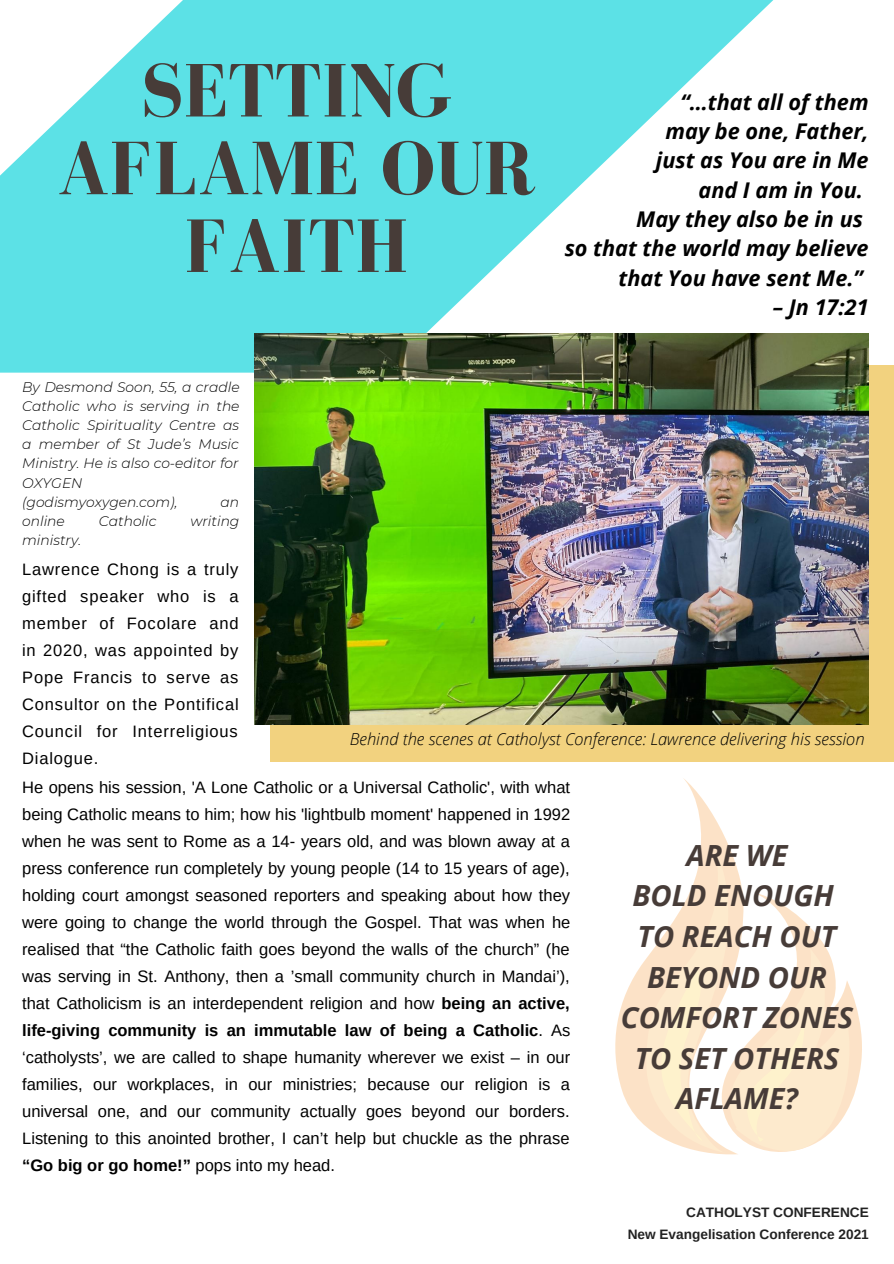
<style>
.page{position:relative;width:894px;height:1264px;background:#fff}
.page>*{position:absolute;margin:0;border:0;box-sizing:border-box;transform-origin:0 0}
.t1{font:700 77.7px/77.7px "Bodoni FLF";color:#473c38;text-align:center}
.t2{font:italic 700 29.1px/40.5px "Open Sans";color:#473c38;text-align:center}
.t3{font:italic 700 21.6px/29.2px "Open Sans";color:#000;text-align:right}
.t4{font:16.5px/27px "Arimo";letter-spacing:.025em;color:#000;text-align:justify}
.t5{font:italic 300 16.5px "Open Sans";color:#000}
.t6{font:italic 300 13.8px/19.2px "Montserrat";color:#000}
.t7{font:700 13.65px "Arimo";color:#222}
.s1{color:#fff}
.s2{font-weight:700}
</style>
<div class="page">
<div style="left:270px;top:365px;width:623px;height:397px;background:#f2d27f"></div>
<svg style="left:0;top:0;width:869px;height:372px;fill:#5ce1e6"></svg>
<svg style="left:615px;top:778px;width:115px;height:348px"></svg>
<svg style="left:645px;top:849px;width:217px;height:306px"></svg>
<img style="left:254px;top:333px;width:613px;height:391px">
<p class="t1" style="left:57px;top:51px;width:480px">SETTING<br>AFLAME OUR<br>FAITH</p>
<p class="t6" style="left:22px;top:377px;width:219px">By Desmond Soon, 55, a cradle<br>Catholic who is serving in the<br>Catholic Spirituality Centre as a member of St Jude’s Music<br>Ministry. He is also co-editor for<br>OXYGEN (godismyoxygen.com),</p>
<p class="t6" style="left:220px;top:492px;width:20px">an</p>
<p class="t3" style="left:680px;top:87px;width:190px">“…that all of them</p>
<p class="t3" style="left:665px;top:116px;width:204px">may be one, Father,</p>
<p class="t3" style="left:655px;top:145px;width:214px">just as You are in Me</p>
<p class="t3" style="left:698px;top:175px;width:166px">and I am in You.</p>
<p class="t3" style="left:636px;top:204px;width:228px">May they also be in us</p>
<p class="t3" style="left:564px;top:233px;width:305px">so that the world may believe that You have sent Me.”</p>
<p class="t3" style="left:772px;top:292px;width:97px">– Jn 17:21</p>
<p class="t6" style="left:22px;top:511px;width:44px">online</p>
<p class="t6" style="left:99px;top:511px;width:59px">Catholic</p>
<p class="t6" style="left:190px;top:511px;width:50px">writing</p>
<p class="t6" style="left:22px;top:530px;width:60px">ministry.</p>
<p class="t4" style="left:22px;top:555px;width:218px">Lawrence Chong is a truly gifted speaker who is a member of Focolare and in 2020, was appointed by Pope Francis to serve as Consultor on the Pontifical Council for Interreligious Dialogue. <span class="s1">sd</span></p>
<p class="t5" style="left:350px;top:727px;width:516px">Behind the scenes at Catholyst Conference: Lawrence delivering his session</p>
<p class="t4" style="left:22px;top:773px;width:549px">He opens his session, 'A Lone Catholic or a Universal Catholic', with what being Catholic means to him; how his 'lightbulb moment' happened in 1992 when he was sent to Rome as a 14- years old, and was blown away at a press conference run completely by young people (14 to 15 years of age), holding court amongst seasoned reporters and speaking about how they were going to change the world through the Gospel. That was when he realised that “the Catholic faith goes beyond the walls of the church” (he was serving in St. Anthony, then a ’small community church in Mandai’), that Catholicism is an interdependent religion and how <span class="s2">being an active, life-giving community is an immutable law of being a Catholic</span>. As ‘catholysts’, we are called to shape humanity wherever we exist – in our families, our workplaces, in our ministries; because our religion is a universal one, and our community actually goes beyond our borders.<br>Listening to this anointed brother, I can’t help but chuckle as the phrase <span class="s2">“Go big or go home!”</span> pops into my head.</p>
<p class="t2" style="left:686px;top:834px;width:103px">ARE WE</p>
<p class="t2" style="left:632px;top:874px;width:203px">BOLD ENOUGH</p>
<p class="t2" style="left:620px;top:915px;width:234px">TO REACH OUT<br>BEYOND OUR<br>COMFORT ZONES</p>
<p class="t2" style="left:634px;top:1037px;width:206px">TO SET OTHERS<br>AFLAME?</p>
<p class="t7" style="left:686px;top:1204px;width:184px">CATHOLYST CONFERENCE</p>
<p class="t7" style="left:627px;top:1226px;width:242px">New Evangelisation Conference 2021</p>
</div>
